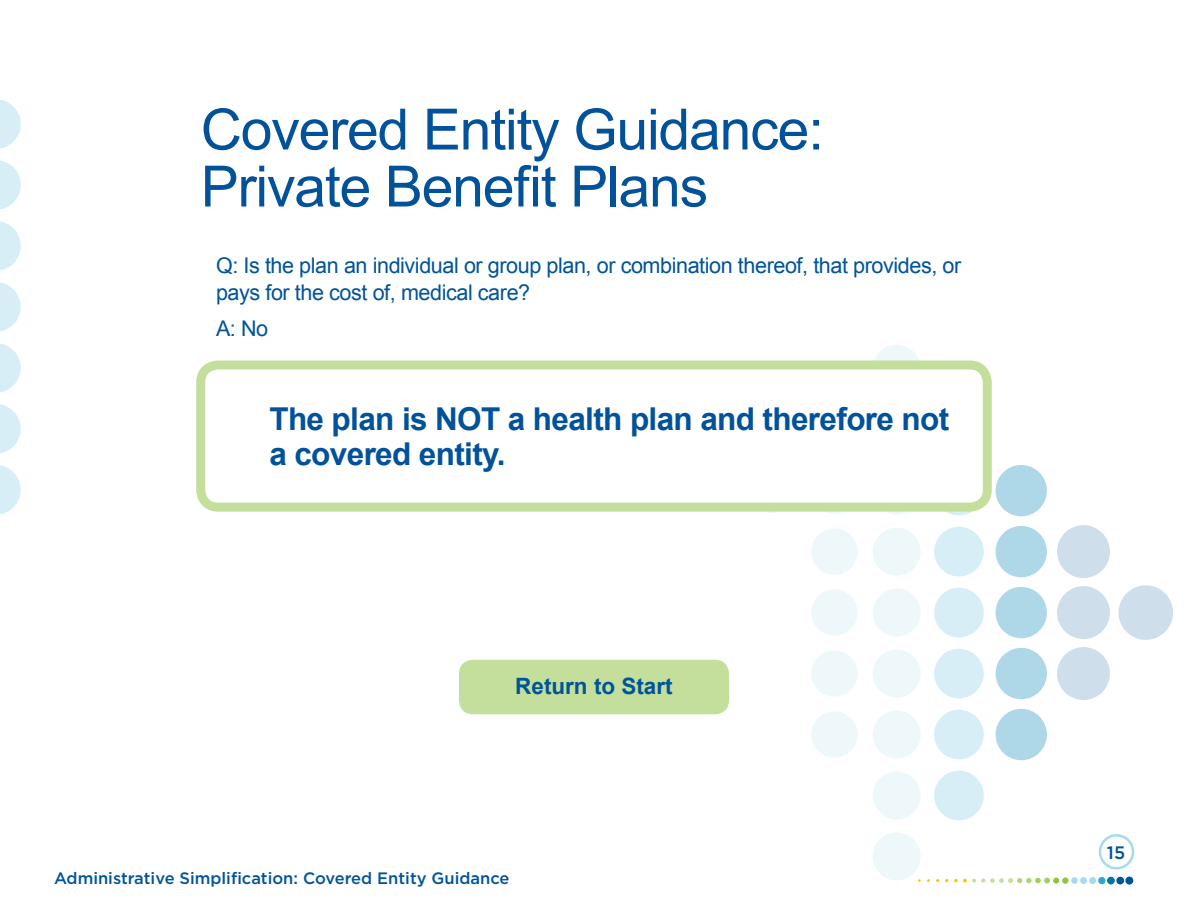
<style>
.page{position:relative;width:1188px;height:918px;background:#fff}
.page>*{position:absolute;margin:0;border:0;box-sizing:border-box;transform-origin:0 0}
.t1{font:57px/57px "Arial";letter-spacing:-.02em;color:#01529a}
.t2{font:700 31.5px/34.5px "Arial";letter-spacing:-.02em;color:#01529a}
.t3{font:700 22.5px "Arial";color:#005499}
.t4{font:21.6px/27px "Arial";letter-spacing:-.02em;color:#005499}
.t5{font:500 18px "Gotham";color:#01529a}
.t6{font:500 16.5px "Gotham";color:#005499}
</style>
<div class="page">
<div style="left:811px;top:589px;width:47px;height:47px;background:#eef8fb;border-radius:50%"></div>
<div style="left:873px;top:589px;width:48px;height:48px;background:#eef8fb;border-radius:50%"></div>
<div style="left:934px;top:588px;width:50px;height:49px;background:#d7eef7;border-radius:50%"></div>
<div style="left:1057px;top:586px;width:53px;height:53px;background:#cfdeeb;border-radius:50%"></div>
<svg style="left:1118px;top:585px;width:55px;height:55px"></svg>
<div style="left:811px;top:650px;width:47px;height:47px;background:#eef8fb;border-radius:50%"></div>
<div style="left:873px;top:649px;width:48px;height:49px;background:#eef8fb;border-radius:50%"></div>
<div style="left:934px;top:649px;width:50px;height:49px;background:#d7eef7;border-radius:50%"></div>
<div style="left:1057px;top:647px;width:53px;height:53px;background:#cfdeeb;border-radius:50%"></div>
<div style="left:811px;top:711px;width:47px;height:47px;background:#eef8fb;border-radius:50%"></div>
<div style="left:873px;top:710px;width:48px;height:49px;background:#eef8fb;border-radius:50%"></div>
<div style="left:934px;top:710px;width:50px;height:49px;background:#d7eef7;border-radius:50%"></div>
<div style="left:873px;top:771px;width:48px;height:49px;background:#eef8fb;border-radius:50%"></div>
<div style="left:873px;top:832px;width:48px;height:49px;background:#eef8fb;border-radius:50%"></div>
<div style="left:934px;top:771px;width:50px;height:49px;background:#d7eef7;border-radius:50%"></div>
<div style="left:811px;top:528px;width:47px;height:47px;background:#eef8fb;border-radius:50%"></div>
<div style="left:873px;top:528px;width:48px;height:48px;background:#eef8fb;border-radius:50%"></div>
<div style="left:934px;top:527px;width:50px;height:49px;background:#d7eef7;border-radius:50%"></div>
<div style="left:1057px;top:525px;width:53px;height:53px;background:#cfdeeb;border-radius:50%"></div>
<div style="left:873px;top:467px;width:48px;height:48px;background:#eef8fb;border-radius:50%"></div>
<svg style="left:934px;top:466px;width:50px;height:50px"></svg>
<div style="left:873px;top:345px;width:48px;height:48px;background:linear-gradient(to right,#eef8fb,#eef8fb);border-radius:50%"></div>
<div style="left:996px;top:587px;width:51px;height:51px;background:#aed7e8;border-radius:50%"></div>
<div style="left:996px;top:648px;width:51px;height:51px;background:#aed7e8;border-radius:50%"></div>
<div style="left:996px;top:709px;width:51px;height:51px;background:#aed7e8;border-radius:50%"></div>
<div style="left:996px;top:526px;width:51px;height:51px;background:#aed7e8;border-radius:50%"></div>
<div style="left:996px;top:465px;width:51px;height:51px;background:#aed7e8;border-radius:50%"></div>
<div style="left:1116px;top:877px;width:8px;height:7px;background:#005499;border-radius:50%"></div>
<div style="left:1125px;top:877px;width:8px;height:8px;background:#005499;border-radius:50%"></div>
<svg style="left:954px;top:878px;width:105px;height:6px"></svg>
<div style="left:1062px;top:877px;width:7px;height:7px;background:#8dc63f;border-radius:50%"></div>
<div style="left:1071px;top:877px;width:7px;height:7px;background:#a8dbea;border-radius:50%"></div>
<div style="left:1080px;top:877px;width:7px;height:7px;background:#a8dbea;border-radius:50%"></div>
<div style="left:1089px;top:877px;width:7px;height:7px;background:#a8dbea;border-radius:50%"></div>
<div style="left:1098px;top:877px;width:7px;height:7px;background:#2ca6d8;border-radius:50%"></div>
<div style="left:1107px;top:877px;width:8px;height:7px;background:#0074ac;border-radius:50%"></div>
<svg style="left:0;top:282px;width:21px;height:50px"></svg>
<svg style="left:0;top:343px;width:21px;height:50px"></svg>
<svg style="left:0;top:404px;width:21px;height:49px"></svg>
<svg style="left:0;top:465px;width:21px;height:49px"></svg>
<svg style="left:0;top:221px;width:21px;height:50px"></svg>
<svg style="left:0;top:160px;width:21px;height:50px"></svg>
<svg style="left:0;top:99px;width:21px;height:50px"></svg>
<div style="left:201px;top:365px;width:786px;height:142px;background:#fff;border-radius:17px"></div>
<div style="left:196px;top:361px;width:796px;height:151px;border:9px solid #c4df9b;border-radius:17px"></div>
<div style="left:459px;top:660px;width:270px;height:54px;background:#c4df9b;border-radius:14px"></div>
<div style="left:1099px;top:834px;width:35px;height:36px;border:2px solid #a7dbeb;border-radius:50%"></div>
<h2 class="t1" style="left:201px;top:102px;width:625px">Covered Entity Guidance:<br>Private Benefit Plans</h2>
<p class="t4" style="left:216px;top:253px;width:747px">Q: Is the plan an individual or group plan, or combination thereof, that provides, or pays for the cost of, medical care?</p>
<p class="t4" style="left:216px;top:316px;width:54px">A: No</p>
<p class="t2" style="left:269px;top:403px;width:681px">The plan is NOT a health plan and therefore not a covered entity.</p>
<p class="t3" style="left:515px;top:671px;width:159px">Return to Start</p>
<p class="t6" style="left:54px;top:868px;width:457px">Administrative Simplification: Covered Entity Guidance</p>
<p class="t5" style="left:1107px;top:842px;width:20px">15</p>
</div>
